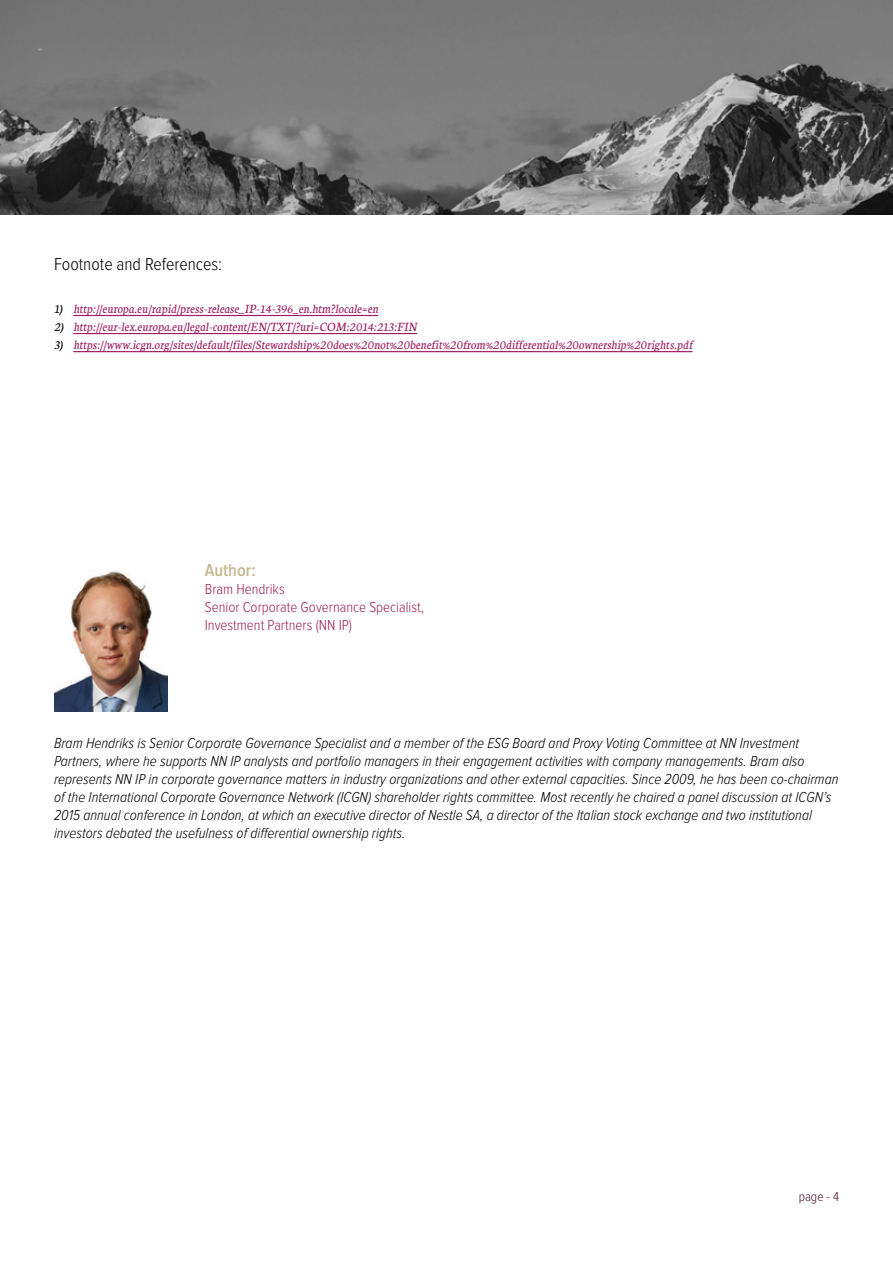
<style>
.page{position:relative;width:893px;height:1263px;background:#fff}
.page>*{position:absolute;margin:0;border:0;box-sizing:border-box;transform-origin:0 0}
.t1{font:300 18px "Proxima Nova Cond";color:#000}
.t2{font:600 18px "Proxima Nova Cond";color:#c5b98f}
.t3{font:italic 300 15px/18px "Proxima Nova Cond";color:#000}
.t4{font:300 15px/18px "Proxima Nova Cond";color:#9d225b}
.t5{font:italic 13.5px "Neuton";color:#9e1f63}
.t6{font:300 13.5px "Proxima Nova Cond";color:#4e112f}
.s1{color:#000}
</style>
<div class="page">
<img style="left:0;top:0;width:893px;height:215px">
<img style="left:54px;top:571px;width:114px;height:140px">
<hr style="left:73px;top:315px;width:305px;height:1px;background:#9e1f63">
<hr style="left:73px;top:333px;width:344px;height:1px;background:#9e1f63">
<hr style="left:73px;top:351px;width:620px;height:1px;background:#9e1f63">
<p class="t1" style="left:54px;top:256px;width:170px">Footnote and References:</p>
<p class="t5" style="left:54px;top:300px;width:326px"><span class="s1">1)</span> http://europa.eu/rapid/press-release_IP-14-396_en.htm?locale=en</p>
<p class="t5" style="left:54px;top:318px;width:365px"><span class="s1">2)</span> http://eur-lex.europa.eu/legal-content/EN/TXT/?uri=COM:2014:213:FIN</p>
<p class="t5" style="left:54px;top:336px;width:640px"><span class="s1">3)</span> https://www.icgn.org/sites/default/files/Stewardship%20does%20not%20benefit%20from%20differential%20ownership%20rights.pdf</p>
<p class="t2" style="left:205px;top:561px;width:52px">Author:</p>
<p class="t4" style="left:205px;top:580px;width:221px">Bram Hendriks<br>Senior Corporate Governance Specialist,<br>Investment Partners (NN IP)</p>
<p class="t3" style="left:54px;top:734px;width:786px">Bram Hendriks is Senior Corporate Governance Specialist and a member of the ESG Board and Proxy Voting Committee at NN Investment Partners, where he supports NN IP analysts and portfolio managers in their engagement activities with company managements. Bram also represents NN IP in corporate governance matters in industry organizations and other external capacities. Since 2009, he has been co-chairman of the International Corporate Governance Network (ICGN) shareholder rights committee. Most recently he chaired a panel discussion at ICGN’s 2015 annual conference in London, at which an executive director of Nestle SA, a director of the Italian stock exchange and two institutional investors debated the usefulness of differential ownership rights.</p>
<p class="t6" style="left:799px;top:1191px;width:42px">page - 4</p>
</div>
